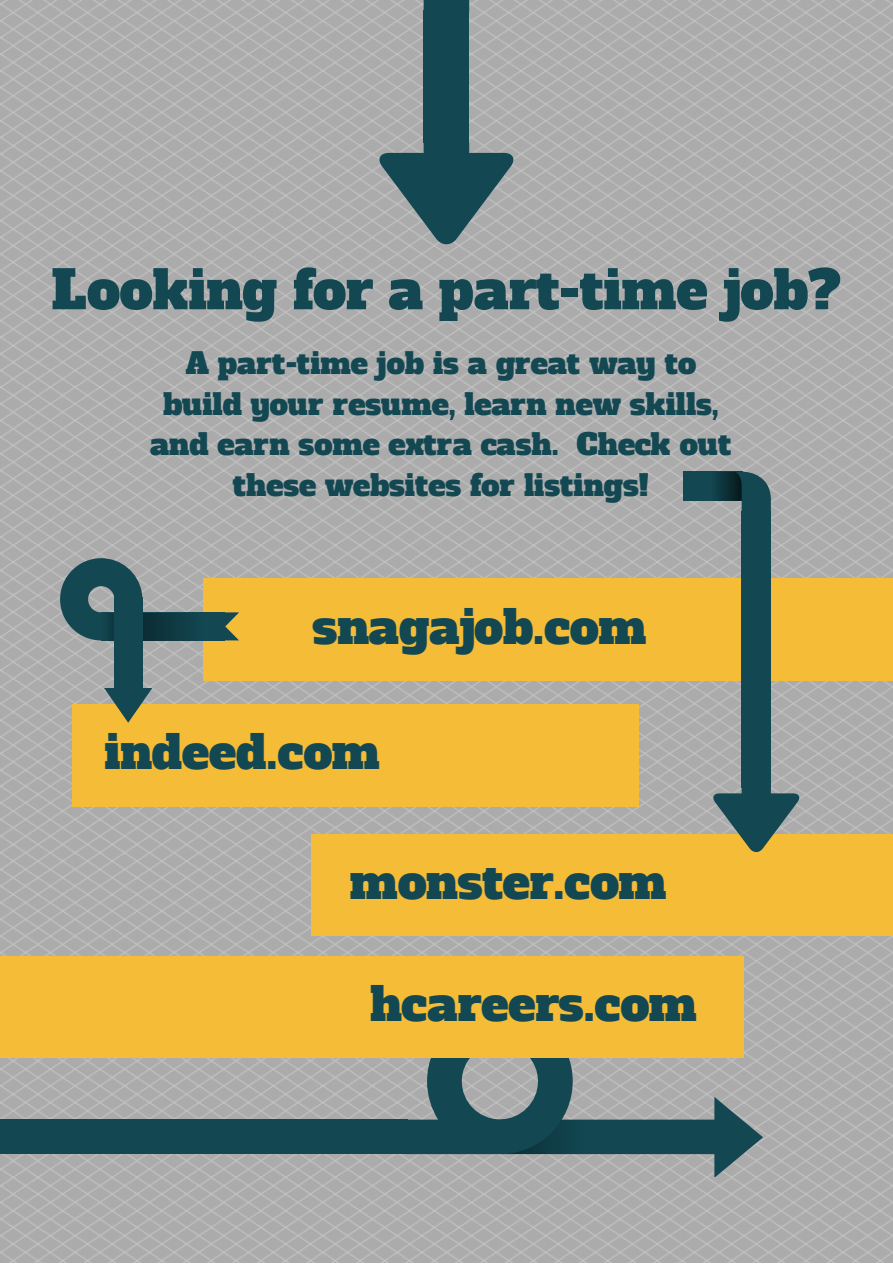
<style>
.page{position:relative;width:893px;height:1264px;background:#fff}
.page>*{position:absolute;margin:0;border:0;box-sizing:border-box;transform-origin:0 0}
.t1{font:52.8px "Alfa Slab One";letter-spacing:-.005em;color:#134853}
.t2{font:46.05px "Alfa Slab One";letter-spacing:-.005em;color:#134853}
.t3{font:29.25px/40.5px "Alfa Slab One";color:#134853;text-align:center}
</style>
<div class="page">
<img style="left:0;top:0;width:892px;height:1262px">
<div style="left:0;top:1119px;width:407px;height:35px;background:#134853"></div>
<svg style="left:406px;top:1008px;width:357px;height:168px;background:#708588"></svg>
<div style="left:0;top:956px;width:743px;height:102px;background:#f5bc38"></div>
<svg style="left:376px;top:142px;width:138px;height:103px;background:#5a767c"></svg>
<div style="left:423px;top:11px;width:46px;height:132px;background:#134853"></div>
<svg style="left:413px;top:0;width:56px;height:11px"></svg>
<div style="left:311px;top:833px;width:581px;height:102px;background:#f5bc38"></div>
<div style="left:72px;top:704px;width:566px;height:102px;background:#f5bc38"></div>
<div style="left:203px;top:578px;width:689px;height:102px;background:#f5bc38"></div>
<svg style="left:142px;top:612px;width:60px;height:28px;background:#0e3942"></svg>
<svg style="left:60px;top:558px;width:82px;height:82px;background:#41666d"></svg>
<div style="left:114px;top:597px;width:28px;height:43px;background:#134853"></div>
<div style="left:202px;top:612px;width:23px;height:28px;background:#134853"></div>
<svg style="left:225px;top:612px;width:14px;height:28px"></svg>
<div style="left:114px;top:640px;width:28px;height:48px;background:#134853"></div>
<svg style="left:104px;top:688px;width:48px;height:34px"></svg>
<svg style="left:711px;top:786px;width:88px;height:66px"></svg>
<div style="left:741px;top:511px;width:29px;height:276px;background:#134853"></div>
<div style="left:683px;top:471px;width:13px;height:30px;background:#134853"></div>
<div style="left:695px;top:471px;width:15px;height:30px;background:#134853"></div>
<svg style="left:710px;top:471px;width:61px;height:40px;background:#30545b"></svg>
<h1 class="t1" style="left:51px;top:254px;width:790px">Looking for a part-time job?</h1>
<p class="t3" style="left:150px;top:344px;width:582px">A part-time job is a great way to build your resume, learn new skills, and earn some extra cash. Check out these websites for listings!</p>
<h2 class="t2" style="left:312px;top:596px;width:335px">snagajob.com</h2>
<h2 class="t2" style="left:105px;top:721px;width:276px">indeed.com</h2>
<h2 class="t2" style="left:350px;top:850px;width:318px">monster.com</h2>
<h2 class="t2" style="left:370px;top:973px;width:328px">hcareers.com</h2>
</div>
